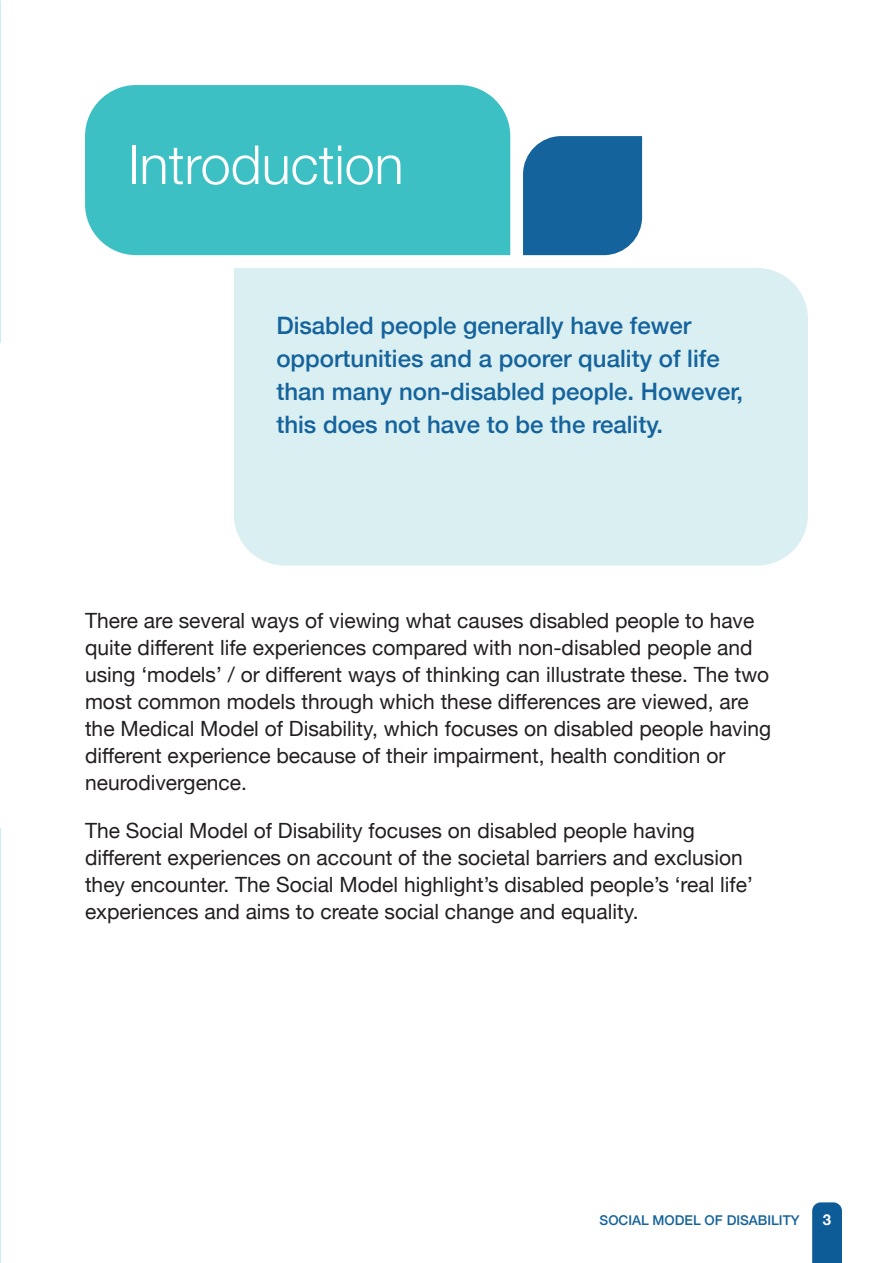
<style>
.page{position:relative;width:893px;height:1263px;background:#fff}
.page>*{position:absolute;margin:0;border:0;box-sizing:border-box;transform-origin:0 0}
.t1{font:300 54px "Helvetica Neue";color:#fff}
.t2{font:500 24px/33px "Helvetica Neue";color:#15639c}
.t3{font:21px/27px "Helvetica Neue";color:#231f20}
.t4{font:700 15px "Helvetica Neue";color:#fff}
.t5{font:500 13.5px "Helvetica Neue";color:#15639c}
</style>
<div class="page">
<div style="left:812px;top:1202px;width:30px;height:61px;background:#0d5b97"></div>
<div style="left:85px;top:85px;width:425px;height:170px;background:#3cc0c4"></div>
<div style="left:234px;top:268px;width:574px;height:298px;background:#daeff1"></div>
<div style="left:523px;top:136px;width:119px;height:119px;background:#15639c"></div>
<h1 class="t1" style="left:128px;top:121px;width:278px">Introduction</h1>
<p class="t2" style="left:276px;top:307px;width:468px">Disabled people generally have fewer opportunities and a poorer quality of life than many non-disabled people. However, this does not have to be the reality.</p>
<p class="t3" style="left:85px;top:608px;width:688px">There are several ways of viewing what causes disabled people to have quite different life experiences compared with non-disabled people and using ‘models’ / or different ways of thinking can illustrate these. The two most common models through which these differences are viewed, are the Medical Model of Disability, which focuses on disabled people having different experience because of their impairment, health condition or neurodivergence.</p>
<p class="t3" style="left:85px;top:818px;width:669px">The Social Model of Disability focuses on disabled people having different experiences on account of the societal barriers and exclusion they encounter. The Social Model highlight’s disabled people’s ‘real life’ experiences and aims to create social change and equality.</p>
<p class="t5" style="left:600px;top:1209px;width:201px">SOCIAL MODEL OF DISABILITY</p>
<p class="t4" style="left:823px;top:1207px;width:10px">3</p>
</div>
